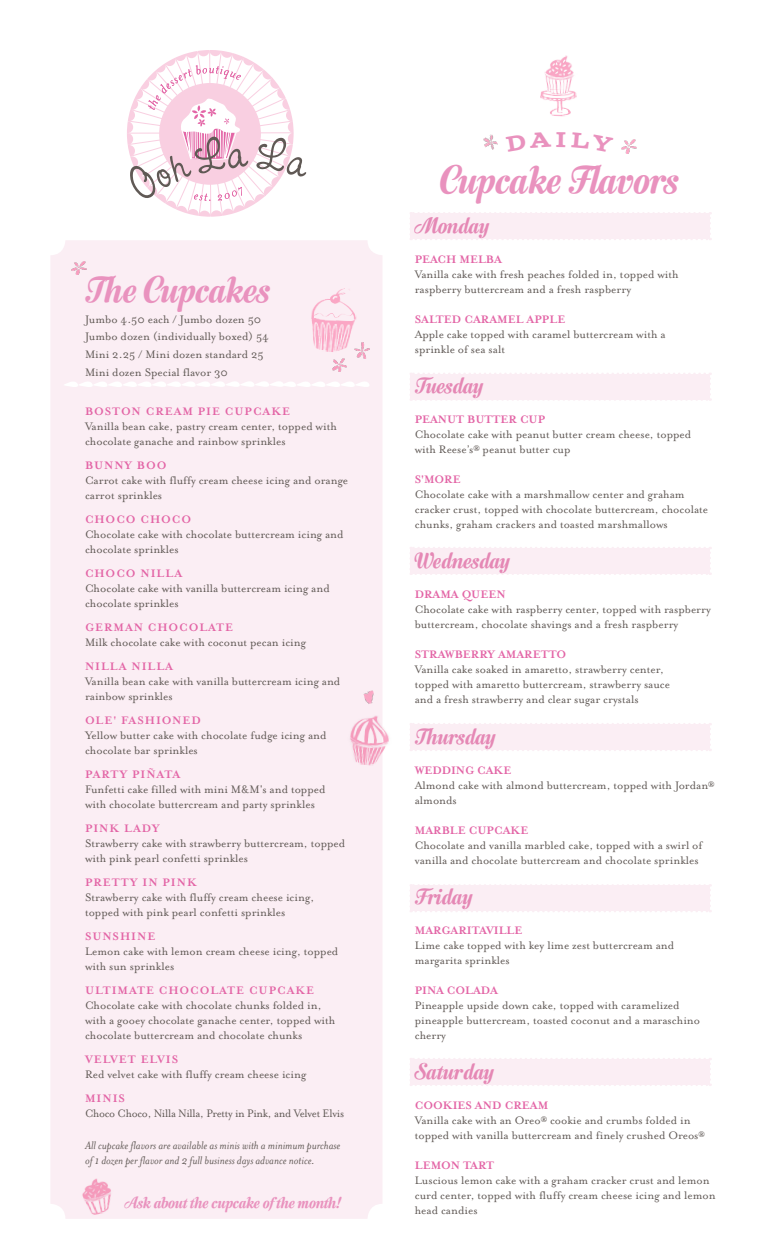
<style>
.page{position:relative;width:765px;height:1260px;background:#fff}
.page>*{position:absolute;margin:0;border:0;box-sizing:border-box;transform-origin:0 0}
.Paragraph_Style_1{font:37.5px "Semilla";letter-spacing:-.005em;color:#e992be}
.Paragraph_Style_1-2{font:35px "Semilla";color:#e992be}
.t1{font:21.25px "Semilla";color:#e992be}
.Paragraph_Style_1-3{font:15.38px "Semilla";color:#e992be}
.Paragraph_Style_1-4{font:12.5px/15px "Mrs Eaves OT";color:#605955}
.t2{font:700 12.5px "Mrs Eaves OT";color:#e365a6}
.Cupcake_body{font:italic 12.5px/15px "Mrs Eaves OT";color:#605955}
.Paragraph_Style_1-5{font:12.5px/15px "Mrs Eaves OT";letter-spacing:-.02em;color:#605955;scale:.96 1}
.s1{font-weight:700;color:#e365a6}
</style>
<div class="page">
<div style="left:50px;top:240px;width:332px;height:979px;background:#fbeef4;border-radius:15px"></div>
<div style="left:410px;top:212px;width:301px;height:28px;background:#fbeef4"></div>
<div style="left:410px;top:373px;width:301px;height:28px;background:#fbeef4"></div>
<div style="left:410px;top:547px;width:301px;height:28px;background:#fbeef4"></div>
<div style="left:410px;top:723px;width:301px;height:28px;background:#fbeef4"></div>
<div style="left:410px;top:884px;width:301px;height:28px;background:#fbeef4"></div>
<div style="left:410px;top:1058px;width:301px;height:28px;background:#fbeef4"></div>
<svg style="left:127px;top:50px;width:179px;height:167px"></svg>
<svg style="left:64px;top:381px;width:305px;height:6px"></svg>
<img style="left:350px;top:716px;width:39px;height:50px">
<img style="left:333px;top:359px;width:14px;height:12px">
<img style="left:483px;top:134px;width:15px;height:16px">
<img style="left:356px;top:342px;width:13px;height:17px">
<img style="left:71px;top:261px;width:15px;height:14px">
<img style="left:621px;top:140px;width:15px;height:14px">
<img style="left:82px;top:1178px;width:29px;height:37px">
<img style="left:363px;top:690px;width:11px;height:14px">
<img style="left:311px;top:288px;width:47px;height:65px">
<img style="left:540px;top:91px;width:37px;height:26px">
<img style="left:543px;top:55px;width:34px;height:41px">
<p class="Paragraph_Style_1-2" style="left:85px;top:269px;width:187px">The Cupcakes</p>
<p class="Paragraph_Style_1-4" style="left:85px;top:312px;width:178px">Jumbo 4.50 each / Jumbo dozen 50</p>
<p class="Paragraph_Style_1-4" style="left:85px;top:329px;width:185px">Jumbo dozen (individually boxed) 54</p>
<p class="Paragraph_Style_1-4" style="left:85px;top:347px;width:180px">Mini 2.25 / Mini dozen standard 25</p>
<p class="Paragraph_Style_1-4" style="left:85px;top:364px;width:144px">Mini dozen Special flavor 30</p>
<p class="Paragraph_Style_1-4" style="left:85px;top:403px;width:253px"><span class="s1">BOSTON CREAM PIE CUPCAKE<br></span>Vanilla bean cake, pastry cream center, topped with chocolate ganache and rainbow sprinkles</p>
<p class="Paragraph_Style_1-4" style="left:85px;top:457px;width:265px"><span class="s1">BUNNY BOO<br></span>Carrot cake with fluffy cream cheese icing and orange carrot sprinkles</p>
<p class="Paragraph_Style_1-4" style="left:85px;top:511px;width:260px"><span class="s1">CHOCO CHOCO<br></span>Chocolate cake with chocolate buttercream icing and chocolate sprinkles</p>
<p class="Paragraph_Style_1-4" style="left:85px;top:565px;width:246px"><span class="s1">CHOCO NILLA<br></span>Chocolate cake with vanilla buttercream icing and chocolate sprinkles</p>
<p class="Paragraph_Style_1-4" style="left:85px;top:619px;width:223px"><span class="s1">GERMAN CHOCOLATE<br></span>Milk chocolate cake with coconut pecan icing</p>
<p class="Paragraph_Style_1-4" style="left:85px;top:658px;width:257px"><span class="s1">NILLA NILLA<br></span>Vanilla bean cake with vanilla buttercream icing and rainbow sprinkles</p>
<p class="Paragraph_Style_1-4" style="left:85px;top:712px;width:243px"><span class="s1">OLE' FASHIONED<br></span>Yellow butter cake with chocolate fudge icing and chocolate bar sprinkles</p>
<p class="Paragraph_Style_1-4" style="left:85px;top:766px;width:242px"><span class="s1">PARTY PIÑATA<br></span>Funfetti cake filled with mini M&amp;M's and topped with chocolate buttercream and party sprinkles</p>
<p class="Paragraph_Style_1-4" style="left:85px;top:820px;width:262px"><span class="s1">PINK LADY<br></span>Strawberry cake with strawberry buttercream, topped with pink pearl confetti sprinkles</p>
<p class="Paragraph_Style_1-4" style="left:85px;top:874px;width:231px"><span class="s1">PRETTY IN PINK<br></span>Strawberry cake with fluffy cream cheese icing, topped with pink pearl confetti sprinkles</p>
<p class="Paragraph_Style_1-4" style="left:85px;top:928px;width:255px"><span class="s1">SUNSHINE<br></span>Lemon cake with lemon cream cheese icing, topped with sun sprinkles</p>
<p class="Paragraph_Style_1-4" style="left:85px;top:982px;width:252px"><span class="s1">ULTIMATE CHOCOLATE CUPCAKE </span>Chocolate cake with chocolate chunks folded in, with a gooey chocolate ganache center, topped with chocolate buttercream and chocolate chunks</p>
<p class="Paragraph_Style_1-4" style="left:85px;top:1051px;width:223px"><span class="s1">VELVET ELVIS<br></span>Red velvet cake with fluffy cream cheese icing</p>
<p class="Paragraph_Style_1-5" style="left:85px;top:1090px;width:271px"><span class="s1">MINIS<br></span>Choco Choco, Nilla Nilla, Pretty in Pink, and Velvet Elvis</p>
<p class="Cupcake_body" style="left:85px;top:1137px;width:257px">All cupcake flavors are available as minis with a minimum purchase of 1 dozen per flavor and 2 full business days advance notice.</p>
<p class="Paragraph_Style_1-3" style="left:125px;top:1193px;width:216px">Ask about the cupcake of the month!</p>
<p class="Paragraph_Style_1" style="left:439px;top:158px;width:241px">Cupcake Flavors</p>
<h3 class="t1" style="left:415px;top:213px;width:75px">Monday</h3>
<p class="t2" style="left:415px;top:252px;width:89px">PEACH MELBA</p>
<p class="Paragraph_Style_1-4" style="left:415px;top:266px;width:265px">Vanilla cake with fresh peaches folded in, topped with raspberry buttercream and a fresh raspberry</p>
<p class="t2" style="left:415px;top:312px;width:152px">SALTED CARAMEL APPLE</p>
<p class="Paragraph_Style_1-4" style="left:415px;top:326px;width:252px">Apple cake topped with caramel buttercream with a sprinkle of sea salt</p>
<h3 class="t1" style="left:415px;top:373px;width:70px">Tuesday</h3>
<p class="t2" style="left:415px;top:413px;width:132px">PEANUT BUTTER CUP</p>
<p class="Paragraph_Style_1-4" style="left:415px;top:427px;width:278px">Chocolate cake with peanut butter cream cheese, topped with Reese’s® peanut butter cup</p>
<p class="t2" style="left:415px;top:473px;width:47px">S'MORE</p>
<p class="Paragraph_Style_1-4" style="left:415px;top:487px;width:295px">Chocolate cake with a marshmallow center and graham cracker crust, topped with chocolate buttercream, chocolate chunks, graham crackers and toasted marshmallows</p>
<h3 class="t1" style="left:415px;top:549px;width:96px">Wednesday</h3>
<p class="t2" style="left:415px;top:588px;width:92px">DRAMA QUEEN</p>
<p class="Paragraph_Style_1-4" style="left:415px;top:602px;width:298px">Chocolate cake with raspberry center, topped with raspberry buttercream, chocolate shavings and a fresh raspberry</p>
<p class="t2" style="left:415px;top:648px;width:153px">STRAWBERRY AMARETTO</p>
<p class="Paragraph_Style_1-4" style="left:415px;top:662px;width:257px">Vanilla cake soaked in amaretto, strawberry center, topped with amaretto buttercream, strawberry sauce and a fresh strawberry and clear sugar crystals</p>
<h3 class="t1" style="left:415px;top:724px;width:82px">Thursday</h3>
<p class="t2" style="left:415px;top:763px;width:98px">WEDDING CAKE</p>
<p class="Paragraph_Style_1-4" style="left:415px;top:777px;width:301px">Almond cake with almond buttercream, topped with Jordan® almonds</p>
<p class="t2" style="left:415px;top:823px;width:115px">MARBLE CUPCAKE</p>
<p class="Paragraph_Style_1-4" style="left:415px;top:837px;width:289px">Chocolate and vanilla marbled cake, topped with a swirl of vanilla and chocolate buttercream and chocolate sprinkles</p>
<h3 class="t1" style="left:415px;top:884px;width:59px">Friday</h3>
<p class="t2" style="left:415px;top:924px;width:109px">MARGARITAVILLE</p>
<p class="Paragraph_Style_1-4" style="left:415px;top:938px;width:261px">Lime cake topped with key lime zest buttercream and margarita sprinkles</p>
<p class="t2" style="left:415px;top:983px;width:85px">PINA COLADA</p>
<p class="Paragraph_Style_1-4" style="left:415px;top:998px;width:287px">Pineapple upside down cake, topped with caramelized pineapple buttercream, toasted coconut and a maraschino cherry</p>
<h3 class="t1" style="left:415px;top:1060px;width:80px">Saturday</h3>
<p class="t2" style="left:415px;top:1099px;width:135px">COOKIES AND CREAM</p>
<p class="Paragraph_Style_1-4" style="left:415px;top:1113px;width:292px">Vanilla cake with an Oreo® cookie and crumbs folded in topped with vanilla buttercream and finely crushed Oreos®</p>
<p class="t2" style="left:415px;top:1159px;width:81px">LEMON TART</p>
<p class="Paragraph_Style_1-4" style="left:415px;top:1173px;width:302px">Luscious lemon cake with a graham cracker crust and lemon curd center, topped with fluffy cream cheese icing and lemon head candies</p>
</div>
